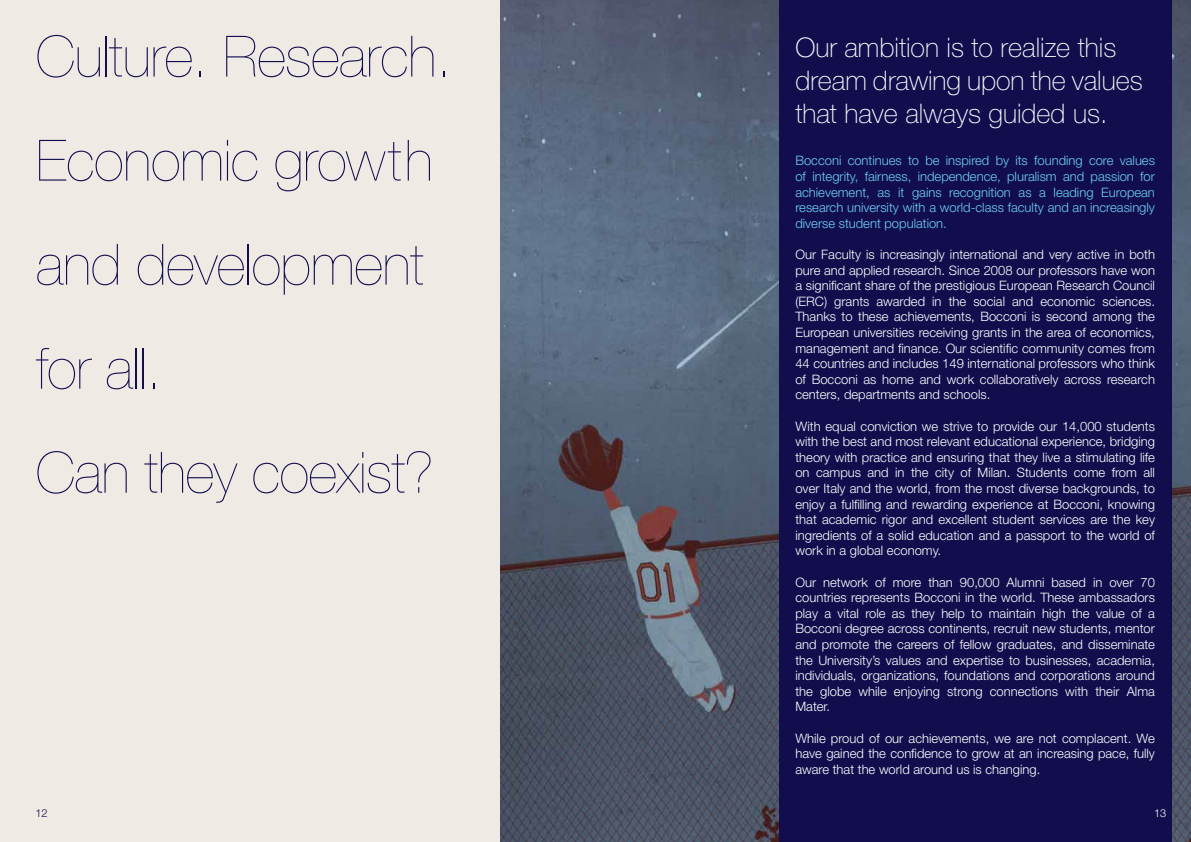
<style>
.page{position:relative;width:1191px;height:842px;background:#fff}
.page>*{position:absolute;margin:0;border:0;box-sizing:border-box;transform-origin:0 0}
.t1{font:200 57px/104px "Helvetica Neue";letter-spacing:-.01em;color:#120e4e}
.t2{font:100 27px/33px "Helvetica Neue";color:#fff}
.t3{font:300 13px/15.6px "Helvetica Neue";color:#fff;text-align:justify}
.t4{font:300 13px/15.6px "Helvetica Neue";color:#6dcff6;text-align:justify}
.t5{font:300 11px "Helvetica Neue";color:#120e4e}
.t6{font:300 11px "Helvetica Neue";color:#fff}
</style>
<div class="page">
<div style="left:0;top:0;width:504px;height:842px;background:#efeae4"></div>
<img style="left:500px;top:0;width:691px;height:842px">
<div style="left:779px;top:0;width:392px;height:842px;background:#120e4e"></div>
<h1 class="t1" style="left:36px;top:3px;width:417px">Culture. Research.<br>Economic growth and development for all.<br>Can they coexist?</h1>
<h2 class="t2" style="left:795px;top:31px;width:349px">Our ambition is to realize this dream drawing upon the values that have always guided us.</h2>
<p class="t4" style="left:795px;top:153px;width:361px">Bocconi continues to be inspired by its founding core values of integrity, fairness, independence, pluralism and passion for achievement, as it gains recognition as a leading European research university with a world-class faculty and an increasingly diverse student population.</p>
<p class="t3" style="left:795px;top:246px;width:361px">Our Faculty is increasingly international and very active in both pure and applied research. Since 2008 our professors have won a significant share of the prestigious European Research Council (ERC) grants awarded in the social and economic sciences.<br>Thanks to these achievements, Bocconi is second among the European universities receiving grants in the area of economics, management and finance. Our scientific community comes from 44 countries and includes 149 international professors who think of Bocconi as home and work collaboratively across research centers, departments and schools.</p>
<p class="t3" style="left:795px;top:418px;width:361px">With equal conviction we strive to provide our 14,000 students with the best and most relevant educational experience, bridging theory with practice and ensuring that they live a stimulating life on campus and in the city of Milan. Students come from all over Italy and the world, from the most diverse backgrounds, to enjoy a fulfilling and rewarding experience at Bocconi, knowing that academic rigor and excellent student services are the key ingredients of a solid education and a passport to the world of work in a global economy.</p>
<p class="t3" style="left:795px;top:574px;width:361px">Our network of more than 90,000 Alumni based in over 70 countries represents Bocconi in the world. These ambassadors play a vital role as they help to maintain high the value of a Bocconi degree across continents, recruit new students, mentor and promote the careers of fellow graduates, and disseminate the University’s values and expertise to businesses, academia, individuals, organizations, foundations and corporations around the globe while enjoying strong connections with their Alma Mater.</p>
<p class="t3" style="left:795px;top:730px;width:361px">While proud of our achievements, we are not complacent. We have gained the confidence to grow at an increasing pace, fully aware that the world around us is changing.</p>
<p class="t5" style="left:35px;top:806px;width:14px">12</p>
<p class="t6" style="left:1154px;top:806px;width:14px">13</p>
</div>
